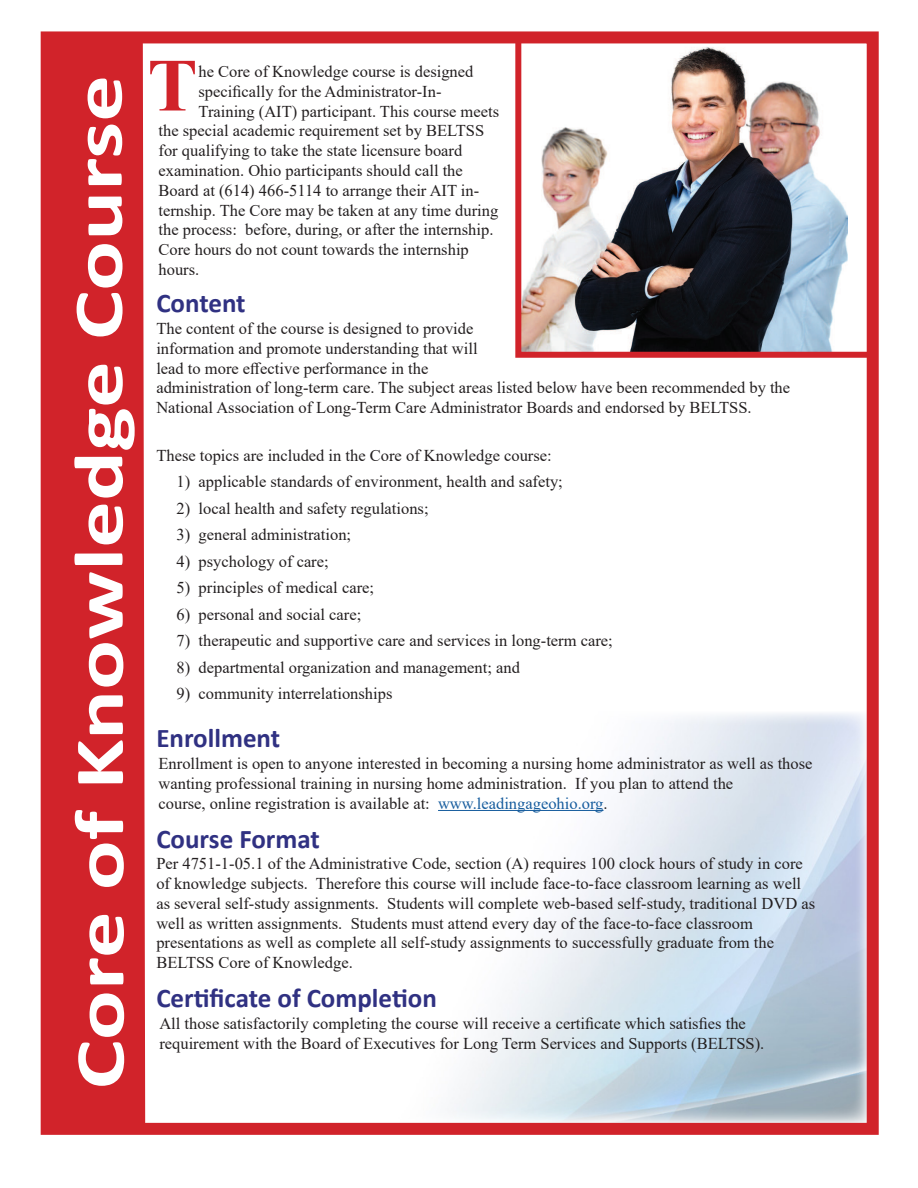
<style>
.page{position:relative;width:918px;height:1188px;background:#fff}
.page>*{position:absolute;margin:0;border:0;box-sizing:border-box;transform-origin:0 0}
.t1{font:700 75px "Times New Roman";color:#d1232a}
.t2{font:700 70.5px "Calibri";color:#fff;scale:1.32 1}
.t3{font:700 27px "Calibri";color:#303182}
.t4{font:16.5px/19.8px "Times New Roman";color:#231f20}
.s1{color:#175d9e}
</style>
<div class="page">
<img style="left:522px;top:47px;width:326px;height:304px">
<div style="left:515px;top:37px;width:361px;height:321px;border:6px solid #d1232a"></div>
<div style="left:41px;top:31px;width:838px;height:1104px;border:12px solid #d1232a"></div>
<div style="left:47px;top:40px;width:98px;height:1084px;background:#d1232a"></div>
<hr style="left:438px;top:810px;width:165px;height:1px;background:#175d9e">
<p class="t2" style="left:49px;top:1089px;width:770px;rotate:-90deg">Core of Knowledge Course</p>
<p class="t1" style="left:148px;top:31px;width:52px">T</p>
<p class="t4" style="left:199px;top:61px;width:276px">he Core of Knowledge course is designed specifically for the Administrator-In-</p>
<p class="t4" style="left:159px;top:101px;width:342px;text-indent:40px">Training (AIT) participant. This course meets the special academic requirement set by BELTSS for qualifying to take the state licensure board</p>
<p class="t4" style="left:159px;top:160px;width:341px">examination. Ohio participants should call the Board at (614) 466-5114 to arrange their AIT in&shy;ternship. The Core may be taken at any time during the process: before, during, or after the internship.<br>Core hours do not count towards the internship hours.</p>
<p class="t3" style="left:156px;top:284px;width:91px">Content</p>
<p class="t4" style="left:156px;top:318px;width:319px">The content of the course is designed to provide</p>
<p class="t4" style="left:156px;top:338px;width:323px">information and promote understanding that will lead to more effective performance in the</p>
<p class="t4" style="left:156px;top:377px;width:635px">administration of long-term care. The subject areas listed below have been recommended by the</p>
<p class="t4" style="left:156px;top:397px;width:597px">National Association of Long-Term Care Administrator Boards and endorsed by BELTSS.</p>
<p class="t4" style="left:156px;top:445px;width:397px">These topics are included in the Core of Knowledge course:</p>
<p class="t4" style="left:177px;top:471px;width:388px">1) applicable standards of environment, health and safety;</p>
<p class="t4" style="left:177px;top:498px;width:254px">2) local health and safety regulations;</p>
<p class="t4" style="left:177px;top:524px;width:176px">3) general administration;</p>
<p class="t4" style="left:177px;top:551px;width:154px">4) psychology of care;</p>
<p class="t4" style="left:177px;top:577px;width:199px">5) principles of medical care;</p>
<p class="t4" style="left:177px;top:604px;width:186px">6) personal and social care;</p>
<p class="t4" style="left:177px;top:630px;width:438px">7) therapeutic and supportive care and services in long-term care;</p>
<p class="t4" style="left:177px;top:657px;width:345px">8) departmental organization and management; and</p>
<p class="t4" style="left:177px;top:684px;width:217px">9) community interrelationships</p>
<p class="t3" style="left:156px;top:719px;width:125px">Enrollment</p>
<p class="t4" style="left:159px;top:753px;width:655px">Enrollment is open to anyone interested in becoming a nursing home administrator as well as those</p>
<p class="t4" style="left:159px;top:773px;width:576px">wanting professional training in nursing home administration. If you plan to attend the</p>
<p class="t4" style="left:159px;top:793px;width:451px">course, online registration is available at: <span class="s1">www.leadingageohio.org</span>.</p>
<p class="t3" style="left:156px;top:820px;width:165px">Course Format</p>
<p class="t4" style="left:156px;top:853px;width:660px">Per 4751-1-05.1 of the Administrative Code, section (A) requires 100 clock hours of study in core of knowledge subjects. Therefore this course will include face-to-face classroom learning as well as several self-study assignments. Students will complete web-based self-study, traditional DVD as well as written assignments. Students must attend every day of the face-to-face classroom</p>
<p class="t4" style="left:156px;top:933px;width:619px">presentations as well as complete all self-study assignments to successfully graduate from the<br>BELTSS Core of Knowledge.</p>
<p class="t3" style="left:156px;top:979px;width:282px">Certificate of Completion</p>
<p class="t4" style="left:159px;top:1013px;width:588px">All those satisfactorily completing the course will receive a certificate which satisfies the</p>
<p class="t4" style="left:159px;top:1033px;width:607px">requirement with the Board of Executives for Long Term Services and Supports (BELTSS).</p>
</div>
